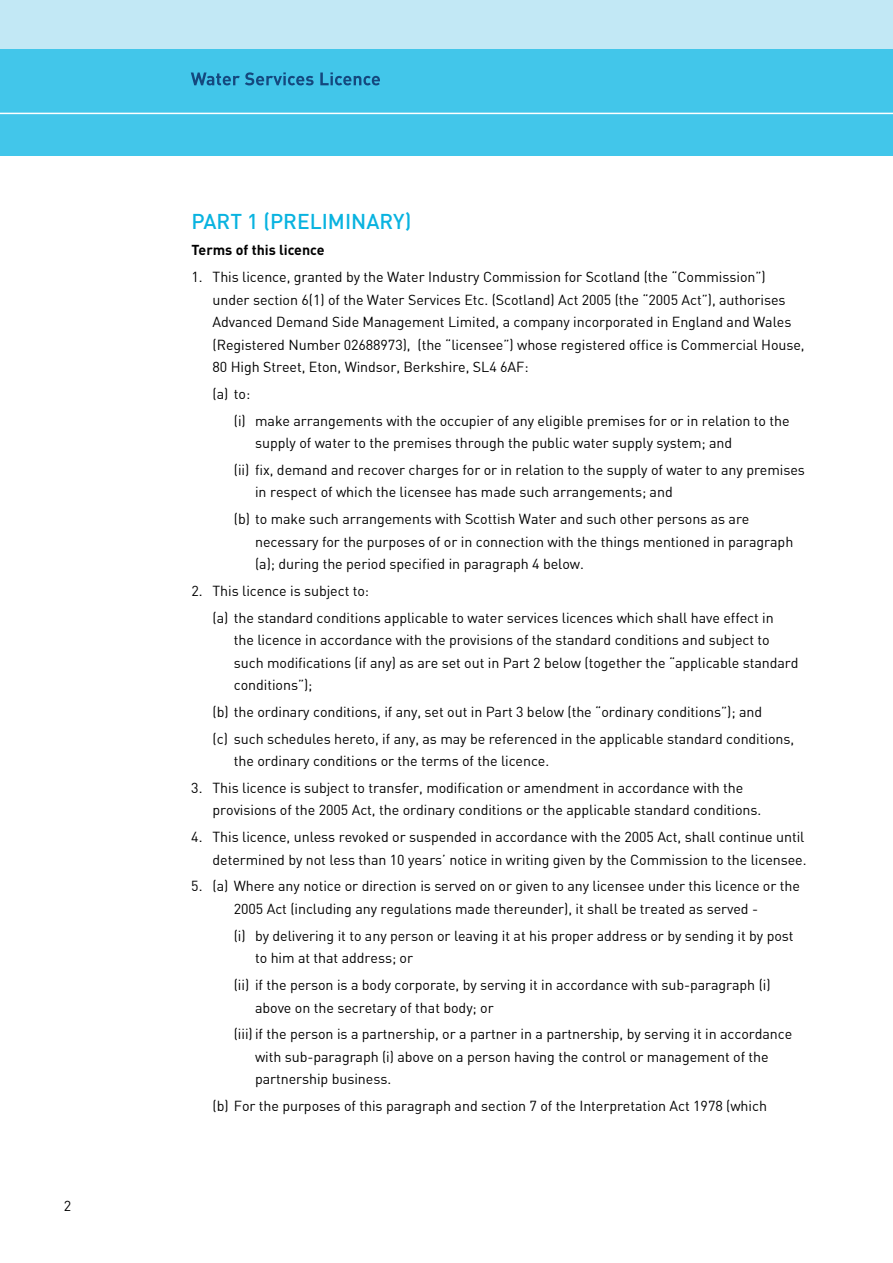
<style>
.page{position:relative;width:893px;height:1263px;background:#fff}
.page>*{position:absolute;margin:0;border:0;box-sizing:border-box;transform-origin:0 0}
.t1{font:500 21px "DIN Pro";color:#09b3e0}
.t2{font:14.25px/22.5px "DIN";letter-spacing:-.005em;color:#000}
.t3{font:700 14.25px "DIN Pro";color:#000}
</style>
<div class="page">
<div style="left:0;top:0;width:893px;height:50px;background:#c2e8f5"></div>
<div style="left:0;top:50px;width:893px;height:106px;background:#42c6ea"></div>
<hr style="left:0;top:113px;width:893px;height:1px;background:#fff">
<svg style="left:191px;top:72px;width:123px;height:13px"></svg>
<svg style="left:320px;top:72px;width:60px;height:13px"></svg>
<p class="t2" style="left:64px;top:1194px;width:9px">2</p>
<h1 class="t1" style="left:191px;top:207px;width:221px">PART 1 (PRELIMINARY)</h1>
<p class="t3" style="left:191px;top:241px;width:135px">Terms of this licence</p>
<p class="t2" style="left:213px;top:265px;width:594px;text-indent:-21px">1. This licence, granted by the Water Industry Commission for Scotland (the “Commission”) under section 6(1) of the Water Services Etc. (Scotland) Act 2005 (the “2005 Act”), authorises Advanced Demand Side Management Limited, a company incorporated in England and Wales (Registered Number 02688973), (the “licensee”) whose registered office is Commercial House, 80 High Street, Eton, Windsor, Berkshire, SL4 6AF:</p>
<p class="t2" style="left:234px;top:380px;width:557px;line-height:26.7px;text-indent:-21px">(a) to:<br>(i) make arrangements with the occupier of any eligible premises for or in relation to the</p>
<p class="t2" style="left:234px;top:429px;width:573px;line-height:26.7px;text-indent:21px">supply of water to the premises through the public water supply system; and<br>(ii) fix, demand and recover charges for or in relation to the supply of water to any premises</p>
<p class="t2" style="left:234px;top:479px;width:517px;line-height:26.7px;text-indent:21px">in respect of which the licensee has made such arrangements; and<br>(b) to make such arrangements with Scottish Water and such other persons as are</p>
<p class="t2" style="left:255px;top:530px;width:540px">necessary for the purposes of or in connection with the things mentioned in paragraph (a); during the period specified in paragraph 4 below.</p>
<p class="t2" style="left:213px;top:577px;width:563px;line-height:26.7px;text-indent:-21px">2. This licence is subject to:<br>(a) the standard conditions applicable to water services licences which shall have effect in</p>
<p class="t2" style="left:234px;top:628px;width:566px">the licence in accordance with the provisions of the standard conditions and subject to such modifications (if any) as are set out in Part 2 below (together the “applicable standard conditions”);</p>
<p class="t2" style="left:213px;top:698px;width:583px;line-height:26.7px">(b) the ordinary conditions, if any, set out in Part 3 below (the “ordinary conditions”); and<br>(c) such schedules hereto, if any, as may be referenced in the applicable standard conditions,</p>
<p class="t2" style="left:234px;top:749px;width:317px">the ordinary conditions or the terms of the licence.</p>
<p class="t2" style="left:213px;top:776px;width:550px;text-indent:-21px">3. This licence is subject to transfer, modification or amendment in accordance with the provisions of the 2005 Act, the ordinary conditions or the applicable standard conditions.</p>
<p class="t2" style="left:191px;top:825px;width:617px;text-align:right">4. This licence, unless revoked or suspended in accordance with the 2005 Act, shall continue until determined by not less than 10 years’ notice in writing given by the Commission to the licensee.</p>
<p class="t2" style="left:191px;top:875px;width:610px;text-align:center">5. (a) Where any notice or direction is served on or given to any licensee under this licence or the<br>2005 Act (including any regulations made thereunder), it shall be treated as served -</p>
<p class="t2" style="left:255px;top:924px;width:540px;text-indent:-21px">(i) by delivering it to any person or leaving it at his proper address or by sending it by post to him at that address; or</p>
<p class="t2" style="left:255px;top:973px;width:517px;text-indent:-21px">(ii) if the person is a body corporate, by serving it in accordance with sub-paragraph (i) above on the secretary of that body; or</p>
<p class="t2" style="left:255px;top:1022px;width:539px;text-indent:-21px">(iii) if the person is a partnership, or a partner in a partnership, by serving it in accordance with sub-paragraph (i) above on a person having the control or management of the partnership business.</p>
<p class="t2" style="left:213px;top:1094px;width:556px">(b) For the purposes of this paragraph and section 7 of the Interpretation Act 1978 (which</p>
</div>
